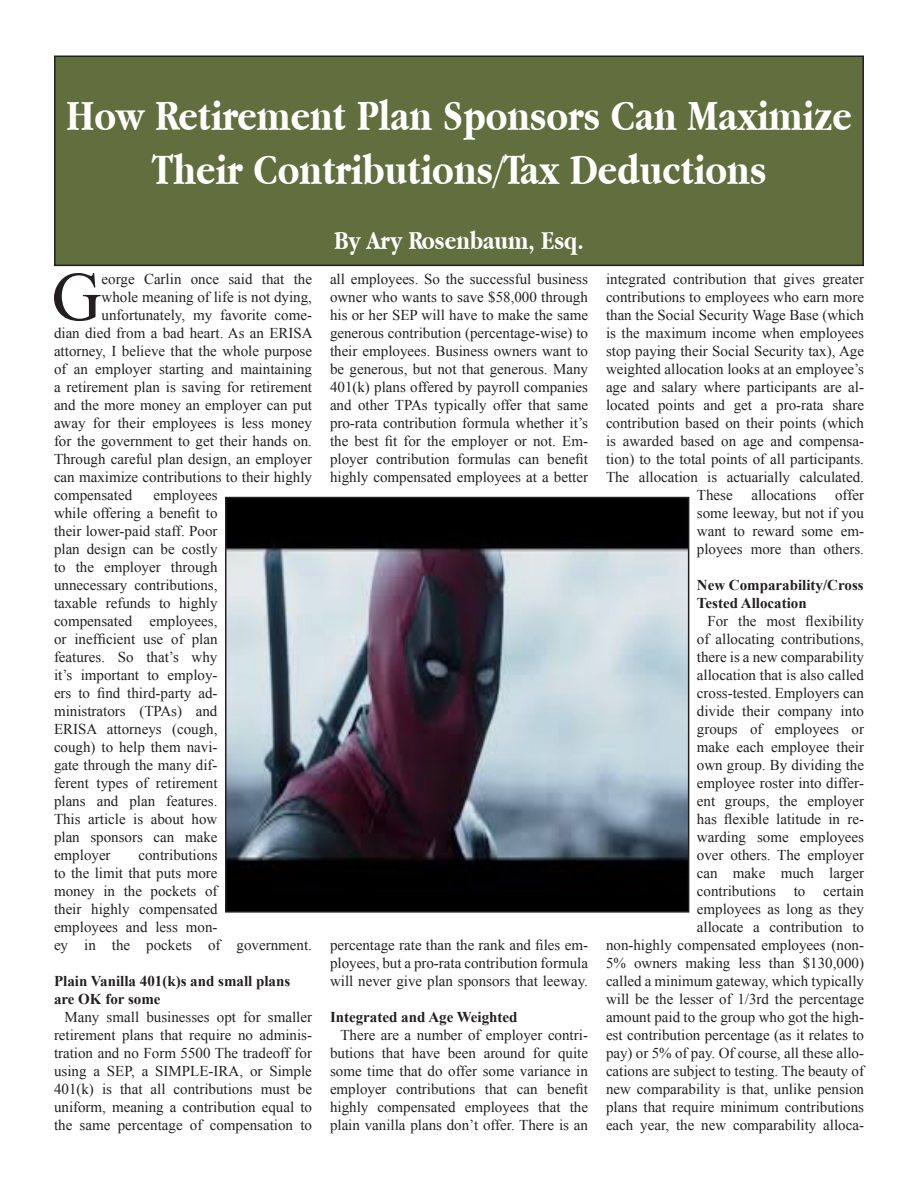
<style>
.page{position:relative;width:918px;height:1188px;background:#fff}
.page>*{position:absolute;margin:0;border:0;box-sizing:border-box;transform-origin:0 0}
.t1{font:69.3px "Times New Roman";color:#231f20}
.t2{font:700 45px/54px "Apple Garamond";color:#fff;text-align:center}
.t3{font:700 27px "Apple Garamond";color:#fff}
.t4{font:15px/18px "Times New Roman";color:#231f20;text-align:justify}
.t5{font:700 15px/18px "Times New Roman";color:#231f20}
</style>
<div class="page">
<div style="left:55px;top:56px;width:808px;height:209px;background:#616f3e"></div>
<div style="left:54px;top:56px;width:810px;height:210px;border:2px solid #231f20"></div>
<img style="left:228px;top:500px;width:458px;height:410px">
<div style="left:225px;top:497px;width:464px;height:416px;border:2px solid #231f20"></div>
<p class="t2" style="left:66px;top:88px;width:787px">How Retirement Plan Sponsors Can Maximize<br>Their Contributions/Tax Deductions</p>
<p class="t1" style="left:52px;top:250px;width:52px">G</p>
<p class="t4" style="left:102px;top:270px;width:212px">eorge Carlin once said that the</p>
<p class="t4" style="left:102px;top:288px;width:212px">whole meaning of life is not dying,</p>
<p class="t4" style="left:102px;top:306px;width:212px">unfortunately, my favorite come-</p>
<p class="t4" style="left:54px;top:324px;width:260px">dian died from a bad heart. As an ERISA</p>
<p class="t4" style="left:54px;top:342px;width:260px">attorney, I believe that the whole purpose</p>
<p class="t4" style="left:54px;top:360px;width:260px">of an employer starting and maintaining</p>
<p class="t4" style="left:54px;top:378px;width:260px">a retirement plan is saving for retirement</p>
<p class="t4" style="left:54px;top:396px;width:260px">and the more money an employer can put</p>
<p class="t4" style="left:54px;top:414px;width:260px">away for their employees is less money</p>
<p class="t4" style="left:54px;top:432px;width:259px">for the government to get their hands on.</p>
<p class="t4" style="left:54px;top:450px;width:260px">Through careful plan design, an employer</p>
<p class="t4" style="left:54px;top:468px;width:260px">can maximize contributions to their highly</p>
<p class="t4" style="left:54px;top:486px;width:80px">compensated</p>
<p class="t4" style="left:54px;top:486px;width:165px;text-indent:99px">employees while offering a benefit to their lower-paid staff. Poor plan design can be costly to the employer through unnecessary contributions, taxable refunds to highly compensated employees, or inefficient use of plan features. So that’s why it’s important to employ&shy;ers to find third-party ad&shy;ministrators (TPAs) and ERISA attorneys (cough, cough) to help them navi&shy;gate through the many dif&shy;ferent types of retirement plans and plan features.<br>This article is about how plan sponsors can make employer</p>
<p class="t4" style="left:54px;top:846px;width:260px;text-align:left;text-indent:84px">contributions<br>to the limit that puts more<br>money in the pockets of<br>their highly compensated<br>employees and less mon-<br>ey in the pockets of government.</p>
<p class="t5" style="left:54px;top:972px;width:238px">Plain Vanilla 401(k)s and small plans are OK for some</p>
<p class="t4" style="left:54px;top:1008px;width:260px;text-indent:10px">Many small businesses opt for smaller retirement plans that require no adminis&shy;tration and no Form 5500 The tradeoff for using a SEP, a SIMPLE-IRA, or Simple 401(k) is that all contributions must be uniform, meaning a contribution equal to the same percentage of compensation to</p>
<p class="t3" style="left:334px;top:225px;width:251px">By Ary Rosenbaum, Esq.</p>
<p class="t4" style="left:330px;top:270px;width:260px">all employees. So the successful business owner who wants to save $58,000 through his or her SEP will have to make the same generous contribution (percentage-wise) to their employees. Business owners want to be generous, but not that generous. Many 401(k) plans offered by payroll companies and other TPAs typically offer that same pro-rata contribution formula whether it’s the best fit for the employer or not. Em&shy;ployer contribution formulas can benefit highly compensated employees at a better</p>
<p class="t4" style="left:330px;top:936px;width:260px">percentage rate than the rank and files em&shy;ployees, but a pro-rata contribution formula will never give plan sponsors that leeway.</p>
<p class="t5" style="left:330px;top:1008px;width:189px">Integrated and Age Weighted</p>
<p class="t4" style="left:330px;top:1026px;width:260px;text-indent:10px">There are a number of employer contri&shy;butions that have been around for quite some time that do offer some variance in employer contributions that can benefit highly compensated employees that the plain vanilla plans don’t offer. There is an</p>
<p class="t4" style="left:606px;top:270px;width:260px;text-align:right">integrated contribution that gives greater contributions to employees who earn more than the Social Security Wage Base (which is the maximum income when employees stop paying their Social Security tax), Age weighted allocation looks at an employee’s age and salary where participants are al&shy;located points and get a pro-rata share contribution based on their points (which is awarded based on age and compensa&shy;tion) to the total points of all participants.<br>The allocation is actuarially calculated.<br>These allocations offer<br>some leeway, but not if you<br>want to reward some em-<br>ployees more than others.</p>
<p class="t5" style="left:697px;top:576px;width:168px">New Comparability/Cross<br>Tested Allocation</p>
<p class="t4" style="left:606px;top:612px;width:260px;text-align:right">For the most flexibility<br>of allocating contributions,<br>there is a new comparability<br>allocation that is also called<br>cross-tested. Employers can<br>divide their company into<br>groups of employees or<br>make each employee their<br>own group. By dividing the<br>employee roster into differ-<br>ent groups, the employer<br>has flexible latitude in re-<br>warding some employees<br>over others. The employer<br>can make much larger<br>contributions to certain<br>employees as long as they<br>allocate a contribution to<br>non-highly compensated employees (non-<br>5% owners making less than $130,000) called a minimum gateway, which typically will be the lesser of 1/3rd the percentage amount paid to the group who got the high&shy;est contribution percentage (as it relates to pay) or 5% of pay. Of course, all these allo&shy;cations are subject to testing. The beauty of new comparability is that, unlike pension plans that require minimum contributions each year, the new comparability alloca-</p>
</div>
